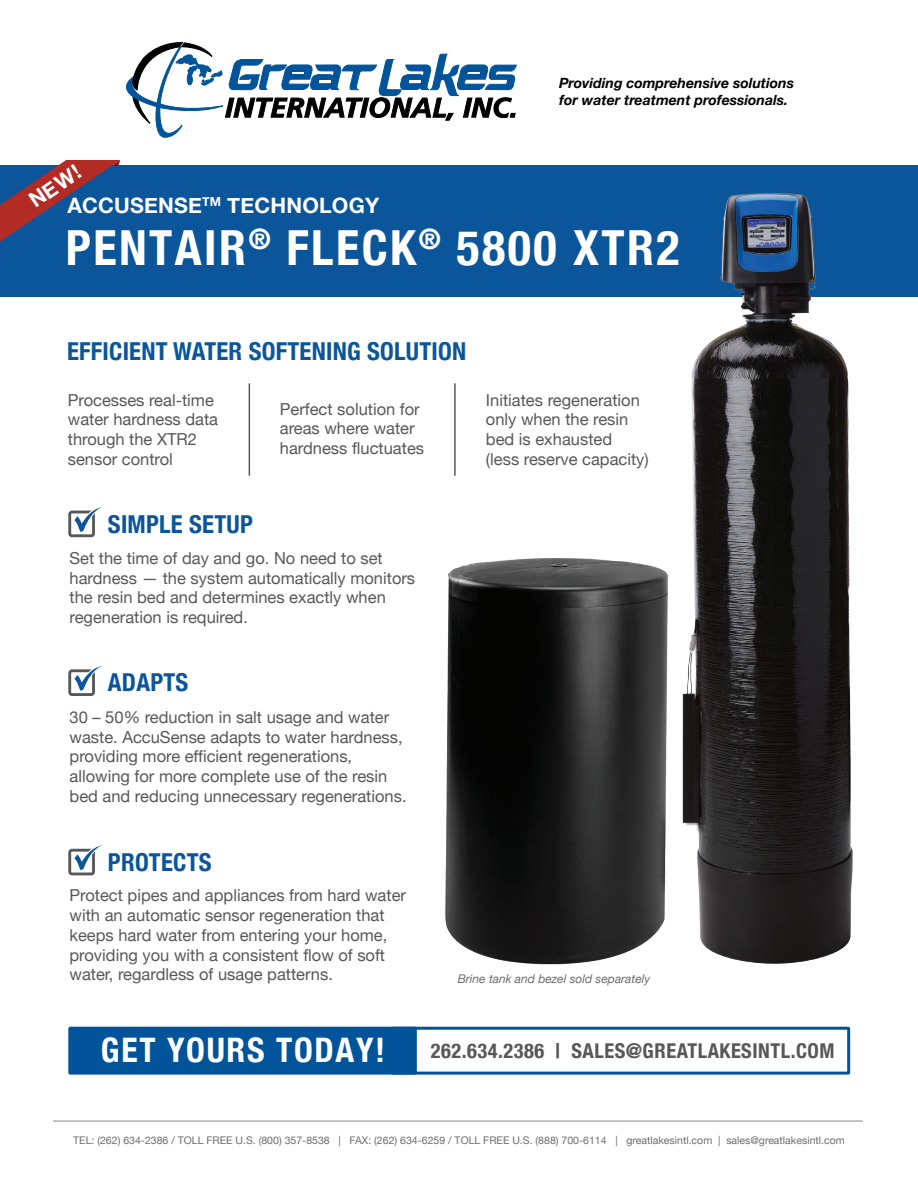
<style>
.page{position:relative;width:918px;height:1188px;background:#fff}
.page>*{position:absolute;margin:0;border:0;box-sizing:border-box;transform-origin:0 0}
.t1{font:700 condensed 48.3px "Helvetica Neue";letter-spacing:.05em;color:#fff}
.t2{font:700 condensed 33.75px "Helvetica Neue";letter-spacing:.05em;color:#fff}
.t3{font:700 condensed 24.75px "Helvetica Neue";letter-spacing:.01em;color:#0b559b}
.t4{font:700 21.3px "Helvetica Neue";letter-spacing:.01em;color:#fff}
.t5{font:700 21px "Helvetica Neue";color:#fff}
.t6{font:700 condensed 20.4px "Helvetica Neue";letter-spacing:.025em;color:#57585a}
.t7{font:16.5px/19.8px "Helvetica Neue";color:#57585a}
.t8{font:italic 700 14.1px/17px "Helvetica Neue";color:#000}
.t9{font:italic 12px "Helvetica Neue";color:#6c6d70}
.t10{font:10.5px "Helvetica Neue";color:#6c6d70}
</style>
<div class="page">
<div style="left:0;top:166px;width:918px;height:131px;background:#0b559b"></div>
<svg style="left:68px;top:507px;width:34px;height:30px"></svg>
<svg style="left:68px;top:845px;width:34px;height:30px"></svg>
<svg style="left:68px;top:666px;width:34px;height:30px"></svg>
<div style="left:68px;top:1027px;width:349px;height:48px;background:#01549a;border-radius:2px"></div>
<svg style="left:391px;top:1027px;width:459px;height:48px"></svg>
<hr style="left:53px;top:1120px;width:810px;height:2px;background:#a8a9ad">
<hr style="left:249px;top:383px;width:1px;height:93px;background:#57585a">
<hr style="left:454px;top:383px;width:2px;height:93px;background:#57585a">
<svg style="left:126px;top:42px;width:390px;height:96px"></svg>
<img style="left:682px;top:193px;width:171px;height:771px">
<img style="left:445px;top:558px;width:224px;height:407px">
<svg style="left:0;top:160px;width:120px;height:82px"></svg>
<p class="t5" style="left:22px;top:189px;width:59px;rotate:-34deg">NEW!</p>
<p class="t4" style="left:67px;top:189px;width:313px">ACCUSENSE<sup>TM</sup> TECHNOLOGY</p>
<p class="t8" style="left:559px;top:75px;width:236px">Providing comprehensive solutions for water treatment professionals.</p>
<h1 class="t1" style="left:66px;top:208px;width:615px">PENTAIR<sup>®</sup> FLECK<sup>®</sup> 5800 XTR2</h1>
<h3 class="t3" style="left:67px;top:331px;width:401px">EFFICIENT WATER SOFTENING SOLUTION</h3>
<p class="t7" style="left:68px;top:391px;width:152px">Processes real-time water hardness data through the XTR2 sensor control</p>
<h3 class="t3" style="left:108px;top:503px;width:146px">SIMPLE SETUP</h3>
<p class="t7" style="left:280px;top:400px;width:146px">Perfect solution for areas where water hardness fluctuates</p>
<p class="t7" style="left:70px;top:549px;width:347px">Set the time of day and go. No need to set hardness — the system automatically monitors the resin bed and determines exactly when regeneration is required.</p>
<h3 class="t3" style="left:108px;top:662px;width:82px">ADAPTS</h3>
<p class="t7" style="left:70px;top:708px;width:339px">30 – 50% reduction in salt usage and water waste. AccuSense adapts to water hardness, providing more efficient regenerations, allowing for more complete use of the resin bed and reducing unnecessary regenerations.</p>
<h3 class="t3" style="left:108px;top:841px;width:105px">PROTECTS</h3>
<p class="t7" style="left:486px;top:391px;width:164px">Initiates regeneration only when the resin bed is exhausted (less reserve capacity)</p>
<p class="t7" style="left:70px;top:886px;width:338px">Protect pipes and appliances from hard water with an automatic sensor regeneration that keeps hard water from entering your home, providing you with a consistent flow of soft water, regardless of usage patterns.</p>
<p class="t9" style="left:458px;top:970px;width:194px">Brine tank and bezel sold separately</p>
<h2 class="t2" style="left:101px;top:1022px;width:286px">GET YOURS TODAY!</h2>
<p class="t6" style="left:431px;top:1034px;width:405px">262.634.2386 | SALES@GREATLAKESINTL.COM</p>
<p class="t10" style="left:73px;top:1133px;width:773px">TEL: (262) 634-2386 / TOLL FREE U.S. (800) 357-8538 | FAX: (262) 634-6259 / TOLL FREE U.S. (888) 700-6114 | greatlakesintl.com | sales@greatlakesintl.com</p>
</div>
